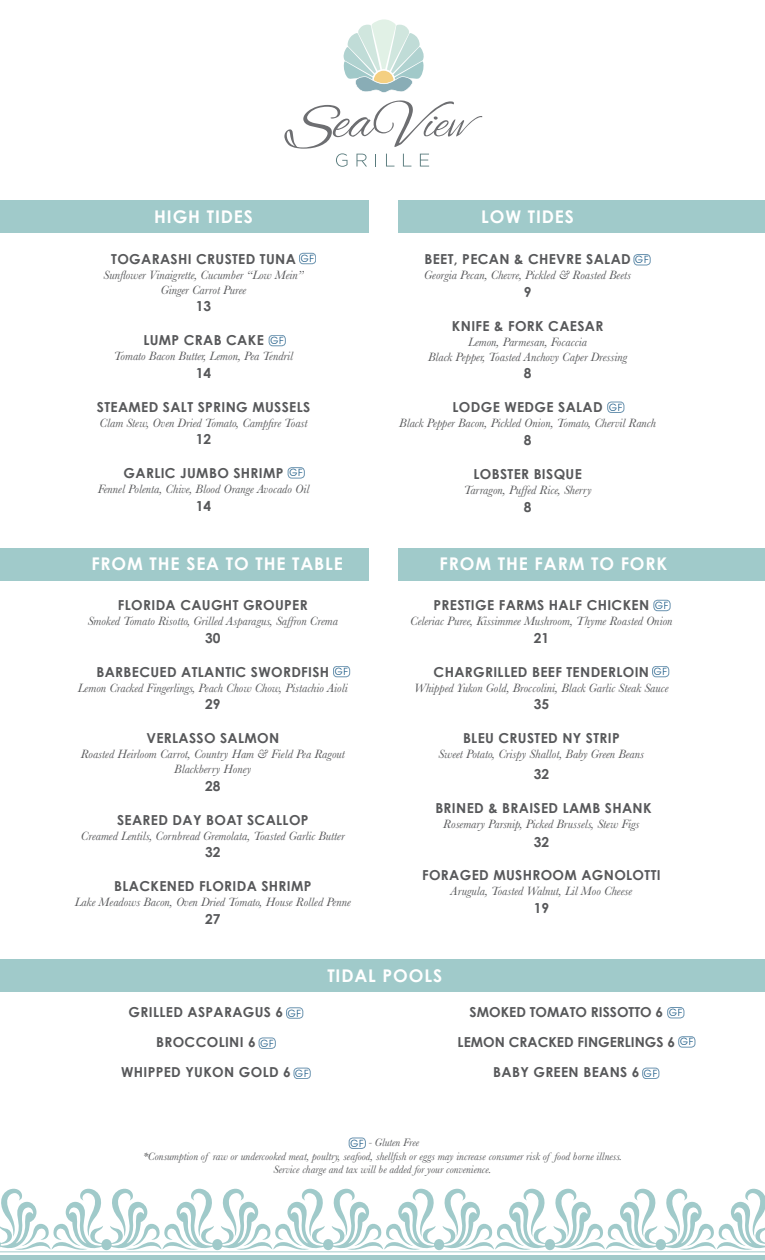
<style>
.page{position:relative;width:765px;height:1260px;background:#fff}
.page>*{position:absolute;margin:0;border:0;box-sizing:border-box;transform-origin:0 0}
.t1{font:700 17.5px "Century Gothic";letter-spacing:.05em;color:#fff}
.t2{font:700 13.75px "Century Gothic";letter-spacing:.025em;color:#57585a}
.t3{font:700 13.75px "Century Gothic";color:#57585a}
.t4{font:italic 12.5px "Baskerville";color:#57585a}
.t5{font:italic 11.25px "Baskerville";color:#57585a}
.t6{font:10px "Avant Garde IT Cby BT";letter-spacing:.09em;color:#1a5985}
</style>
<div class="page">
<div style="left:0;top:201px;width:369px;height:32px;background:#a0caca"></div>
<svg style="left:343px;top:19px;width:81px;height:74px"></svg>
<svg style="left:284px;top:100px;width:198px;height:67px"></svg>
<div style="left:398px;top:201px;width:367px;height:32px;background:#a0caca"></div>
<div style="left:398px;top:548px;width:367px;height:33px;background:#a0caca"></div>
<div style="left:0;top:548px;width:369px;height:33px;background:#a0caca"></div>
<div style="left:0;top:960px;width:765px;height:32px;background:#a0caca"></div>
<div style="left:349px;top:1138px;width:17px;height:11px;border:1px solid #1a5985;border-radius:4px"></div>
<div style="left:652px;top:666px;width:17px;height:11px;border:1px solid #1a5985;border-radius:4px"></div>
<div style="left:333px;top:666px;width:17px;height:11px;border:1px solid #1a5985;border-radius:4px"></div>
<div style="left:286px;top:1008px;width:17px;height:10px;border:1px solid #1a5985;border-radius:4px"></div>
<div style="left:259px;top:1038px;width:16px;height:11px;border:1px solid #1a5985;border-radius:4px"></div>
<div style="left:294px;top:1068px;width:16px;height:11px;border:1px solid #1a5985;border-radius:4px"></div>
<div style="left:668px;top:1007px;width:16px;height:11px;border:1px solid #1a5985;border-radius:4px"></div>
<div style="left:679px;top:1037px;width:16px;height:10px;border:1px solid #1a5985;border-radius:4px"></div>
<div style="left:269px;top:335px;width:17px;height:11px;border:1px solid #1a5985;border-radius:4px"></div>
<div style="left:643px;top:1068px;width:16px;height:11px;border:1px solid #1a5985;border-radius:4px"></div>
<div style="left:299px;top:253px;width:17px;height:11px;border:1px solid #1a5985;border-radius:4px"></div>
<div style="left:288px;top:467px;width:17px;height:11px;border:1px solid #1a5985;border-radius:4px"></div>
<div style="left:634px;top:254px;width:16px;height:11px;border:1px solid #1a5985;border-radius:4px"></div>
<div style="left:608px;top:402px;width:16px;height:11px;border:1px solid #1a5985;border-radius:4px"></div>
<div style="left:654px;top:600px;width:16px;height:11px;border:1px solid #1a5985;border-radius:4px"></div>
<svg style="left:0;top:1188px;width:765px;height:72px"></svg>
<p class="t1" style="left:154px;top:203px;width:100px">HIGH TIDES</p>
<p class="t2" style="left:111px;top:248px;width:186px">TOGARASHI CRUSTED TUNA</p>
<p class="t4" style="left:104px;top:267px;width:202px">Sunflower Vinaigrette, Cucumber “Low Mein”</p>
<p class="t4" style="left:161px;top:282px;width:87px">Ginger Carrot Puree</p>
<p class="t2" style="left:196px;top:296px;width:17px">13</p>
<p class="t2" style="left:143px;top:330px;width:122px">LUMP CRAB CAKE</p>
<p class="t4" style="left:114px;top:348px;width:181px">Tomato Bacon Butter, Lemon, Pea Tendril</p>
<p class="t2" style="left:196px;top:362px;width:17px">14</p>
<p class="t2" style="left:97px;top:396px;width:215px">STEAMED SALT SPRING MUSSELS</p>
<p class="t4" style="left:100px;top:415px;width:209px">Clam Stew, Oven Dried Tomato, Campfire Toast</p>
<p class="t2" style="left:196px;top:429px;width:17px">12</p>
<p class="t2" style="left:124px;top:463px;width:161px">GARLIC JUMBO SHRIMP</p>
<p class="t4" style="left:98px;top:481px;width:213px">Fennel Polenta, Chive, Blood Orange Avocado Oil</p>
<p class="t2" style="left:196px;top:495px;width:17px">14</p>
<p class="t6" style="left:301px;top:252px;width:15px">GF</p>
<p class="t6" style="left:270px;top:334px;width:15px">GF</p>
<p class="t6" style="left:289px;top:467px;width:15px">GF</p>
<p class="t1" style="left:481px;top:203px;width:94px">LOW TIDES</p>
<p class="t2" style="left:425px;top:249px;width:208px">BEET, PECAN &amp; CHEVRE SALAD</p>
<p class="t4" style="left:424px;top:267px;width:208px">Georgia Pecan, Chevre, Pickled &amp; Roasted Beets</p>
<p class="t2" style="left:524px;top:281px;width:9px">9</p>
<p class="t2" style="left:452px;top:315px;width:153px">KNIFE &amp; FORK CAESAR</p>
<p class="t4" style="left:468px;top:333px;width:120px">Lemon, Parmesan, Focaccia</p>
<p class="t4" style="left:428px;top:348px;width:201px">Black Pepper, Toasted Anchovy Caper Dressing</p>
<p class="t2" style="left:524px;top:363px;width:9px">8</p>
<p class="t2" style="left:453px;top:397px;width:152px">LODGE WEDGE SALAD</p>
<p class="t4" style="left:399px;top:415px;width:258px">Black Pepper Bacon, Pickled Onion, Tomato, Chervil Ranch</p>
<p class="t2" style="left:524px;top:430px;width:9px">8</p>
<p class="t2" style="left:473px;top:464px;width:110px">LOBSTER BISQUE</p>
<p class="t4" style="left:464px;top:482px;width:129px">Tarragon, Puffed Rice, Sherry</p>
<p class="t2" style="left:524px;top:496px;width:9px">8</p>
<p class="t6" style="left:635px;top:254px;width:15px">GF</p>
<p class="t6" style="left:609px;top:401px;width:15px">GF</p>
<p class="t1" style="left:91px;top:551px;width:253px">FROM THE SEA TO THE TABLE</p>
<p class="t1" style="left:440px;top:551px;width:229px">FROM THE FARM TO FORK</p>
<p class="t2" style="left:118px;top:595px;width:191px">FLORIDA CAUGHT GROUPER</p>
<p class="t4" style="left:88px;top:613px;width:252px">Smoked Tomato Risotto, Grilled Asparagus, Saffron Crema</p>
<p class="t2" style="left:205px;top:628px;width:17px">30</p>
<p class="t2" style="left:96px;top:662px;width:234px">BARBECUED ATLANTIC SWORDFISH</p>
<p class="t4" style="left:78px;top:680px;width:271px">Lemon Cracked Fingerlings, Peach Chow Chow, Pistachio Aioli</p>
<p class="t2" style="left:205px;top:694px;width:17px">29</p>
<p class="t2" style="left:146px;top:728px;width:134px">VERLASSO SALMON</p>
<p class="t4" style="left:81px;top:746px;width:266px">Roasted Heirloom Carrot, Country Ham &amp; Field Pea Ragout</p>
<p class="t4" style="left:174px;top:761px;width:79px">Blackberry Honey</p>
<p class="t2" style="left:205px;top:776px;width:17px">28</p>
<p class="t2" style="left:117px;top:810px;width:193px">SEARED DAY BOAT SCALLOP</p>
<p class="t4" style="left:81px;top:828px;width:265px">Creamed Lentils, Cornbread Gremolata, Toasted Garlic Butter</p>
<p class="t2" style="left:205px;top:842px;width:17px">32</p>
<p class="t2" style="left:114px;top:876px;width:199px">BLACKENED FLORIDA SHRIMP</p>
<p class="t4" style="left:75px;top:894px;width:278px">Lake Meadows Bacon, Oven Dried Tomato, House Rolled Penne</p>
<p class="t2" style="left:205px;top:909px;width:17px">27</p>
<p class="t6" style="left:335px;top:665px;width:15px">GF</p>
<p class="t2" style="left:434px;top:595px;width:217px">PRESTIGE FARMS HALF CHICKEN</p>
<p class="t4" style="left:410px;top:613px;width:264px">Celeriac Puree, Kissimmee Mushroom, Thyme Roasted Onion</p>
<p class="t2" style="left:534px;top:627px;width:17px">21</p>
<p class="t2" style="left:434px;top:661px;width:217px">CHARGRILLED BEEF TENDERLOIN</p>
<p class="t4" style="left:414px;top:679px;width:256px">Whipped Yukon Gold, Broccolini, Black Garlic Steak Sauce</p>
<p class="t2" style="left:534px;top:694px;width:17px">35</p>
<p class="t2" style="left:463px;top:728px;width:158px">BLEU CRUSTED NY STRIP</p>
<p class="t4" style="left:439px;top:746px;width:207px">Sweet Potato, Crispy Shallot, Baby Green Beans</p>
<p class="t2" style="left:534px;top:764px;width:17px">32</p>
<p class="t2" style="left:435px;top:798px;width:218px">BRINED &amp; BRAISED LAMB SHANK</p>
<p class="t4" style="left:443px;top:816px;width:198px">Rosemary Parsnip, Picked Brussels, Stew Figs</p>
<p class="t2" style="left:534px;top:832px;width:17px">32</p>
<p class="t2" style="left:422px;top:864px;width:240px">FORAGED MUSHROOM AGNOLOTTI</p>
<p class="t4" style="left:451px;top:882px;width:183px">Arugula, Toasted Walnut, Lil Moo Cheese</p>
<p class="t2" style="left:534px;top:898px;width:17px">19</p>
<p class="t6" style="left:655px;top:599px;width:15px">GF</p>
<p class="t6" style="left:654px;top:665px;width:15px">GF</p>
<p class="t1" style="left:327px;top:962px;width:116px">TIDAL POOLS</p>
<p class="t2" style="left:129px;top:1002px;width:156px">GRILLED ASPARAGUS 6</p>
<p class="t2" style="left:156px;top:1032px;width:101px">BROCCOLINI 6</p>
<p class="t2" style="left:121px;top:1062px;width:171px">WHIPPED YUKON GOLD 6</p>
<p class="t6" style="left:288px;top:1007px;width:15px">GF</p>
<p class="t6" style="left:260px;top:1037px;width:15px">GF</p>
<p class="t6" style="left:295px;top:1067px;width:15px">GF</p>
<p class="t3" style="left:470px;top:1002px;width:195px">SMOKED TOMATO RISSOTTO 6</p>
<p class="t3" style="left:458px;top:1032px;width:219px">LEMON CRACKED FINGERLINGS 6</p>
<p class="t2" style="left:493px;top:1062px;width:148px">BABY GREEN BEANS 6</p>
<p class="t6" style="left:669px;top:1007px;width:15px">GF</p>
<p class="t6" style="left:680px;top:1036px;width:15px">GF</p>
<p class="t6" style="left:644px;top:1067px;width:15px">GF</p>
<p class="t5" style="left:368px;top:1135px;width:52px">- Gluten Free</p>
<p class="t5" style="left:143px;top:1148px;width:481px">*Consumption of raw or undercooked meat, poultry, seafood, shellfish or eggs may increase consumer risk of food borne illness.</p>
<p class="t5" style="left:274px;top:1162px;width:219px">Service charge and tax will be added for your convenience.</p>
<p class="t6" style="left:350px;top:1137px;width:15px">GF</p>
</div>
